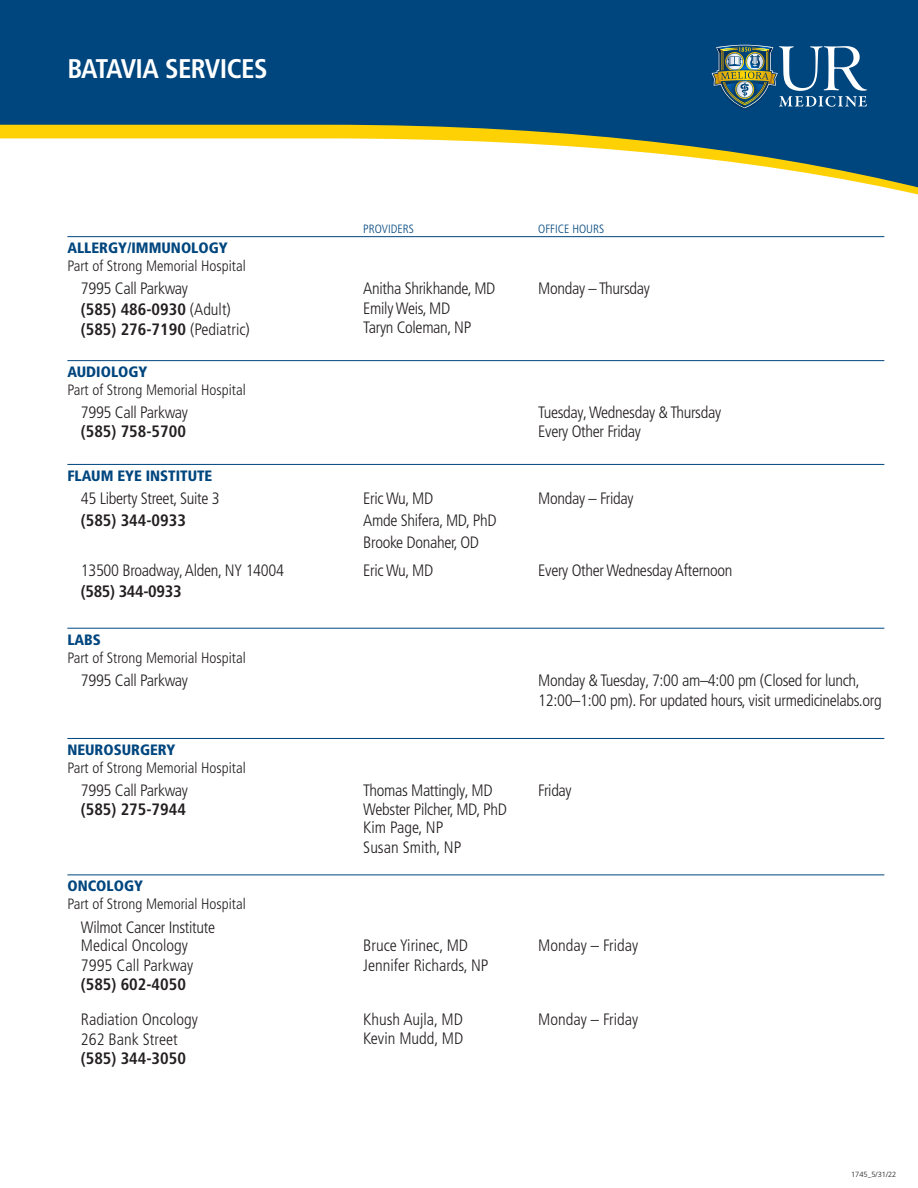
<style>
.page{position:relative;width:918px;height:1188px;background:#fff}
.page>*{position:absolute;margin:0;border:0;box-sizing:border-box;transform-origin:0 0}
.t1{font:700 condensed 27px "Frutiger LT Pro";letter-spacing:-.02em;color:#fff}
.t2{font:300 condensed 16.5px/18.5px "Frutiger LT Pro";letter-spacing:-.02em;color:#231f20}
.t3{font:300 condensed 16.5px "Frutiger LT Pro";color:#231f20}
.t4{font:700 condensed 16.5px "Frutiger LT Pro";color:#231f20}
.t5{font:300 condensed 15px/18px "Frutiger LT Pro";color:#231f20}
.t6{font:900 condensed 15px "Frutiger";color:#00467e}
.t7{font:300 condensed 12px "Frutiger LT Pro";color:#00467e}
.t8{font:300 7.5px "Frutiger";color:#231f20}
.s1{font-family:"Frutiger";font-weight:900;color:#00467e}
.s2{font-weight:700}
</style>
<div class="page">
<hr style="left:67px;top:875px;width:817px;height:1px;background:#00467e">
<hr style="left:67px;top:738px;width:817px;height:1px;background:#00467e">
<hr style="left:67px;top:628px;width:817px;height:1px;background:#00467e">
<hr style="left:67px;top:464px;width:817px;height:1px;background:#00467e">
<hr style="left:67px;top:360px;width:817px;height:1px;background:#00467e">
<hr style="left:67px;top:236px;width:817px;height:1px;background:#00467e">
<div style="left:0;top:0;width:918px;height:125px;background:#00467e"></div>
<svg style="left:0;top:125px;width:918px;height:70px"></svg>
<img style="left:710px;top:44px;width:70px;height:68px">
<svg style="left:712px;top:45px;width:155px;height:63px;background:#46728a"></svg>
<p class="t1" style="left:67px;top:53px;width:202px">BATAVIA SERVICES</p>
<p class="t7" style="left:363px;top:222px;width:52px">PROVIDERS</p>
<p class="t7" style="left:538px;top:222px;width:68px">OFFICE HOURS</p>
<p class="t5" style="left:67px;top:239px;width:180px"><span class="s1">ALLERGY/IMMUNOLOGY<br></span>Part of Strong Memorial Hospital</p>
<p class="t2" style="left:81px;top:279px;width:170px;line-height:20.2px">7995 Call Parkway<br><span class="s2">(585) 486-0930</span> (Adult) <span class="s2">(585) 276-7190</span> (Pediatric)</p>
<p class="t2" style="left:363px;top:279px;width:134px;line-height:19.5px">Anitha Shrikhande, MD<br>Emily Weis, MD<br>Taryn Coleman, NP</p>
<p class="t2" style="left:538px;top:280px;width:113px">Monday – Thursday</p>
<p class="t5" style="left:67px;top:363px;width:180px"><span class="s1">AUDIOLOGY<br></span>Part of Strong Memorial Hospital</p>
<p class="t2" style="left:81px;top:404px;width:109px">7995 Call Parkway <span class="s2">(585) 758-5700</span></p>
<p class="t2" style="left:538px;top:404px;width:184px">Tuesday, Wednesday &amp; Thursday<br>Every Other Friday</p>
<p class="t6" style="left:67px;top:467px;width:147px">FLAUM EYE INSTITUTE</p>
<p class="t2" style="left:81px;top:488px;width:140px;line-height:21.9px">45 Liberty Street, Suite 3 <span class="s2">(585) 344-0933</span></p>
<p class="t2" style="left:363px;top:488px;width:135px;line-height:21.8px">Eric Wu, MD<br>Amde Shifera, MD, PhD<br>Brooke Donaher, OD</p>
<p class="t2" style="left:538px;top:489px;width:97px">Monday – Friday</p>
<p class="t2" style="left:81px;top:560px;width:205px;line-height:20.5px">13500 Broadway,Alden, NY 14004 <span class="s2">(585) 344-0933</span></p>
<p class="t2" style="left:363px;top:561px;width:72px">Eric Wu, MD</p>
<p class="t2" style="left:538px;top:561px;width:196px">Every Other Wednesday Afternoon</p>
<p class="t5" style="left:67px;top:631px;width:180px"><span class="s1">LABS<br></span>Part of Strong Memorial Hospital</p>
<p class="t2" style="left:81px;top:671px;width:109px">7995 Call Parkway</p>
<p class="t2" style="left:538px;top:670px;width:345px;line-height:20.2px">Monday &amp; Tuesday, 7:00 am–4:00 pm (Closed for lunch,<br>12:00–1:00 pm). For updated hours, visit urmedicinelabs.org</p>
<p class="t5" style="left:67px;top:741px;width:180px"><span class="s1">NEUROSURGERY<br></span>Part of Strong Memorial Hospital</p>
<p class="t2" style="left:81px;top:781px;width:109px">7995 Call Parkway <span class="s2">(585) 275-7944</span></p>
<p class="t2" style="left:363px;top:781px;width:145px">Thomas Mattingly, MD<br>Webster Pilcher, MD, PhD<br>Kim Page, NP</p>
<p class="t3" style="left:363px;top:838px;width:100px">Susan Smith, NP</p>
<p class="t2" style="left:538px;top:781px;width:35px">Friday</p>
<p class="t6" style="left:67px;top:877px;width:77px">ONCOLOGY</p>
<p class="t5" style="left:67px;top:895px;width:180px">Part of Strong Memorial Hospital</p>
<p class="t2" style="left:81px;top:918px;width:136px">Wilmot Cancer Institute</p>
<p class="t3" style="left:81px;top:936px;width:108px">Medical Oncology</p>
<p class="t3" style="left:363px;top:936px;width:106px">Bruce Yirinec, MD</p>
<p class="t3" style="left:538px;top:936px;width:101px">Monday – Friday</p>
<p class="t3" style="left:81px;top:956px;width:114px">7995 Call Parkway</p>
<p class="t3" style="left:363px;top:955px;width:127px">Jennifer Richards, NP</p>
<p class="t4" style="left:81px;top:975px;width:107px">(585) 602-4050</p>
<p class="t3" style="left:81px;top:1010px;width:119px">Radiation Oncology</p>
<p class="t3" style="left:363px;top:1010px;width:101px">Khush Aujla, MD</p>
<p class="t3" style="left:538px;top:1010px;width:101px">Monday – Friday</p>
<p class="t3" style="left:81px;top:1030px;width:98px">262 Bank Street</p>
<p class="t3" style="left:363px;top:1029px;width:101px">Kevin Mudd, MD</p>
<p class="t4" style="left:81px;top:1049px;width:107px">(585) 344-3050</p>
<p class="t8" style="left:851px;top:1170px;width:47px">1745_5/31/22</p>
</div>
